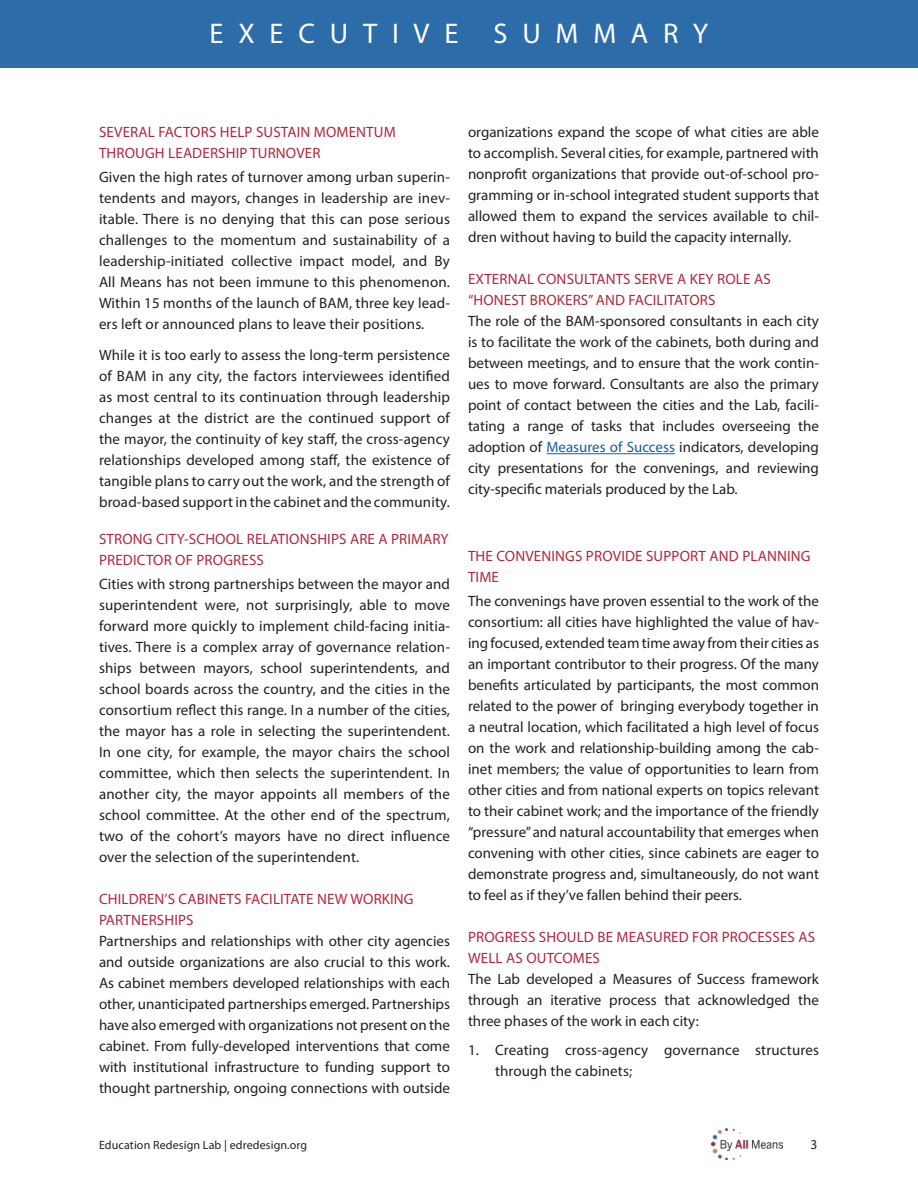
<style>
.page{position:relative;width:918px;height:1188px;background:#fff}
.page>*{position:absolute;margin:0;border:0;box-sizing:border-box;transform-origin:0 0}
.t1{font:28.5px "Myriad Pro";letter-spacing:.52em;color:#fff}
.t2{font:15px/21px "Myriad Pro";color:#231f20;text-align:justify}
.t3{font:15px/21px "Myriad Pro";letter-spacing:.01em;color:#b0273d}
.t4{font:13.5px "Myriad Pro";color:#231f20}
.t5{font:12px "Myriad Pro";letter-spacing:.01em;color:#231f20}
.s1{color:#175d9e}
</style>
<div class="page">
<div style="left:0;top:0;width:918px;height:68px;background:#2c6ca9"></div>
<img style="left:712px;top:1128px;width:70px;height:32px">
<hr style="left:546px;top:453px;width:129px;height:1px;background:#175d9e">
<h1 class="t1" style="left:210px;top:16px;width:500px">EXECUTIVE SUMMARY</h1>
<p class="t3" style="left:99px;top:121px;width:298px">SEVERAL FACTORS HELP SUSTAIN MOMENTUM<br>THROUGH LEADERSHIP TURNOVER</p>
<p class="t2" style="left:99px;top:166px;width:353px">Given the high rates of turnover among urban superin&shy;tendents and mayors, changes in leadership are inev&shy;itable. There is no denying that this can pose serious challenges to the momentum and sustainability of a leadership-initiated collective impact model, and By All Means has not been immune to this phenomenon.<br>Within 15 months of the launch of BAM, three key lead&shy;ers left or announced plans to leave their positions.</p>
<p class="t2" style="left:99px;top:344px;width:353px">While it is too early to assess the long-term persistence of BAM in any city, the factors interviewees identified as most central to its continuation through leadership changes at the district are the continued support of the mayor, the continuity of key staff, the cross-agency relationships developed among staff, the existence of tangible plans to carry out the work, and the strength of broad-based support in the cabinet and the community.</p>
<p class="t3" style="left:99px;top:528px;width:351px">STRONG CITY-SCHOOL RELATIONSHIPS ARE A PRIMARY<br>PREDICTOR OF PROGRESS</p>
<p class="t2" style="left:99px;top:573px;width:353px">Cities with strong partnerships between the mayor and superintendent were, not surprisingly, able to move forward more quickly to implement child-facing initia&shy;tives. There is a complex array of governance relation&shy;ships between mayors, school superintendents, and school boards across the country, and the cities in the consortium reflect this range. In a number of the cities, the mayor has a role in selecting the superintendent.<br>In one city, for example, the mayor chairs the school committee, which then selects the superintendent. In another city, the mayor appoints all members of the school committee. At the other end of the spectrum, two of the cohort’s mayors have no direct influence over the selection of the superintendent.</p>
<p class="t3" style="left:99px;top:888px;width:316px">CHILDREN’S CABINETS FACILITATE NEW WORKING<br>PARTNERSHIPS</p>
<p class="t2" style="left:99px;top:930px;width:353px">Partnerships and relationships with other city agencies and outside organizations are also crucial to this work.<br>As cabinet members developed relationships with each other, unanticipated partnerships emerged. Partnerships have also emerged with organizations not present on the cabinet. From fully-developed interventions that come with institutional infrastructure to funding support to thought partnership, ongoing connections with outside</p>
<p class="t2" style="left:468px;top:121px;width:353px">organizations expand the scope of what cities are able to accomplish. Several cities, for example, partnered with nonprofit organizations that provide out-of-school pro&shy;gramming or in-school integrated student supports that allowed them to expand the services available to chil&shy;dren without having to build the capacity internally.</p>
<p class="t3" style="left:468px;top:268px;width:304px">EXTERNAL CONSULTANTS SERVE A KEY ROLE AS “HONEST BROKERS” AND FACILITATORS</p>
<p class="t2" style="left:468px;top:310px;width:353px">The role of the BAM-sponsored consultants in each city is to facilitate the work of the cabinets, both during and between meetings, and to ensure that the work contin&shy;ues to move forward. Consultants are also the primary point of contact between the cities and the Lab, facili&shy;tating a range of tasks that includes overseeing the adoption of <span class="s1">Measures of Success</span> indicators, developing city presentations for the convenings, and reviewing city-specific materials produced by the Lab.</p>
<p class="t3" style="left:468px;top:545px;width:344px">THE CONVENINGS PROVIDE SUPPORT AND PLANNING<br>TIME</p>
<p class="t2" style="left:468px;top:590px;width:353px">The convenings have proven essential to the work of the consortium: all cities have highlighted the value of hav&shy;ing focused, extended team time away from their cities as an important contributor to their progress. Of the many benefits articulated by participants, the most common related to the power of bringing everybody together in a neutral location, which facilitated a high level of focus on the work and relationship-building among the cab&shy;inet members; the value of opportunities to learn from other cities and from national experts on topics relevant to their cabinet work; and the importance of the friendly “pressure” and natural accountability that emerges when convening with other cities, since cabinets are eager to demonstrate progress and, simultaneously, do not want to feel as if they’ve fallen behind their peers.</p>
<p class="t3" style="left:468px;top:926px;width:349px">PROGRESS SHOULD BE MEASURED FOR PROCESSES AS<br>WELL AS OUTCOMES</p>
<p class="t2" style="left:468px;top:968px;width:352px">The Lab developed a Measures of Success framework through an iterative process that acknowledged the three phases of the work in each city:</p>
<p class="t2" style="left:495px;top:1039px;width:326px;text-indent:-27px">1. Creating cross-agency governance structures through the cabinets;</p>
<p class="t5" style="left:99px;top:1138px;width:210px">Education Redesign Lab | edredesign.org</p>
<p class="t4" style="left:811px;top:1136px;width:8px">3</p>
</div>
